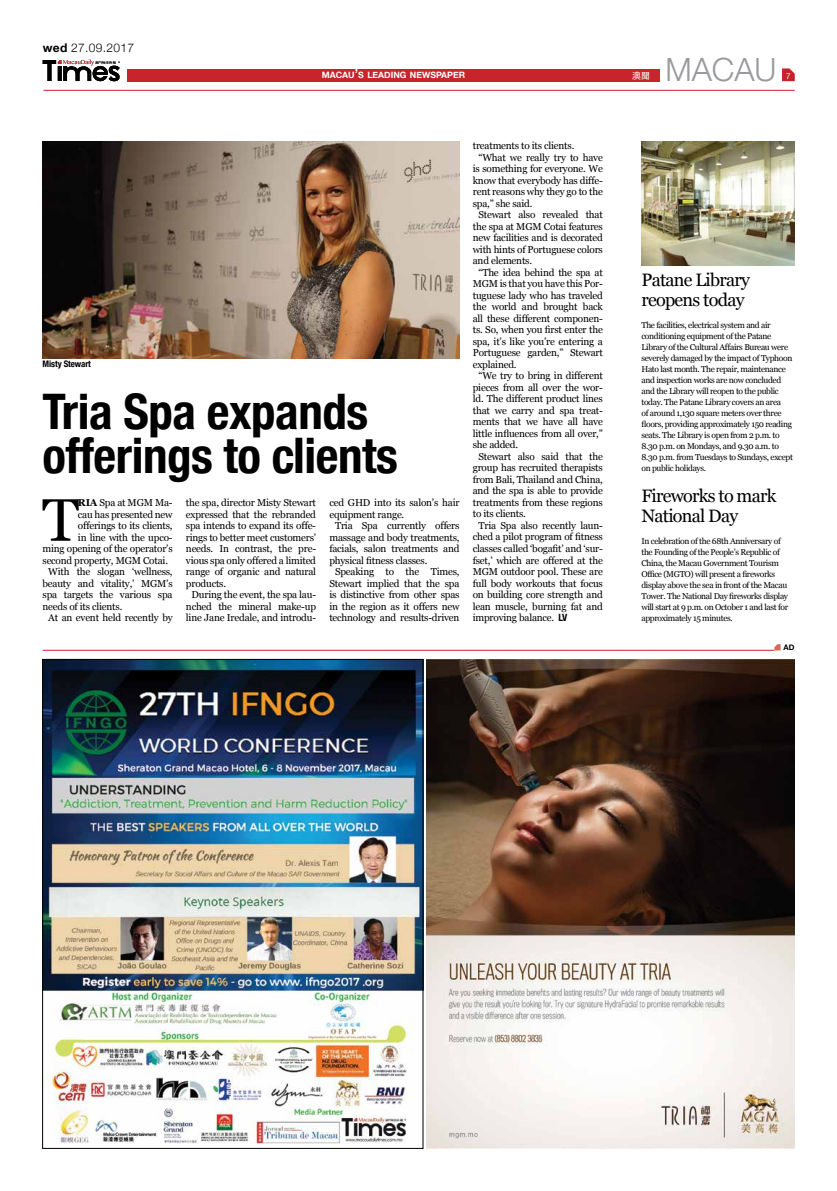
<style>
.page{position:relative;width:837px;height:1191px;background:#fff}
.page>*{position:absolute;margin:0;border:0;box-sizing:border-box;transform-origin:0 0}
.t1{font:59.8px "Georgia";color:#000}
.t2{font:700 condensed 49px/44px "Helvetica Neue";letter-spacing:-.01em;color:#000}
.t3{font:300 32px "Helvetica Neue";color:#999b9e}
.t4{font:18px/20px "Georgia";letter-spacing:-.04em;color:#000}
.t5{font:300 12px "Helvetica Neue";letter-spacing:.025em;color:#000}
.t6{font:10px "Georgia";letter-spacing:-.02em;color:#000}
.t7{font:700 condensed 9px "Helvetica Neue";letter-spacing:-.01em;color:#000}
.t8{font:9px "Adobe Heiti Std";color:#fff}
.t9{font:700 8.8px "Helvetica Neue";color:#fff}
.t10{font:8.5px/11px "Georgia";letter-spacing:-.04em;color:#000}
.t11{font:8px "Helvetica Neue";color:#fff}
.t12{font:700 7.7px "Helvetica Neue";color:#000}
.s1{font-weight:700}
.s2{font-size:12.5px}
.s3{font-family:"Helvetica Neue";font-weight:700;font-stretch:condensed}
</style>
<div class="page">
<div style="left:127px;top:69px;width:532px;height:12px;background:#c7242b"></div>
<svg style="left:782px;top:68px;width:12px;height:13px"></svg>
<hr style="left:44px;top:90px;width:750px;height:1px;background:#c7212a">
<svg style="left:43px;top:59px;width:77px;height:22px"></svg>
<hr style="left:43px;top:650px;width:731px;height:1px;background:#c7212a">
<svg style="left:774px;top:644px;width:6px;height:6px"></svg>
<img style="left:45px;top:661px;width:376px;height:483px">
<img style="left:426px;top:659px;width:368px;height:489px">
<img style="left:43px;top:142px;width:416px;height:217px">
<img style="left:641px;top:142px;width:153px;height:123px">
<p class="t5" style="left:43px;top:38px;width:93px"><span class="s1">wed</span> 27.09.2017</p>
<p class="t9" style="left:322px;top:68px;width:145px">MACAU<span class="s2">’</span>S LEADING NEWSPAPER</p>
<p class="t8" style="left:632px;top:70px;width:19px">澳聞</p>
<h3 class="t3" style="left:665px;top:44px;width:113px">MACAU</h3>
<p class="t11" style="left:786px;top:70px;width:6px">7</p>
<p class="t7" style="left:43px;top:357px;width:50px">Misty Stewart</p>
<h2 class="t2" style="left:43px;top:386px;width:356px">Tria Spa expands offerings to clients</h2>
<h1 class="t1" style="left:42px;top:476px;width:39px">T</h1>
<p class="t6" style="left:78px;top:495px;width:96px"><span class="s1">ria</span> Spa at MGM Ma-</p>
<p class="t6" style="left:78px;top:507px;width:96px">cau has presented new</p>
<p class="t6" style="left:78px;top:518px;width:96px">offerings to its clients,</p>
<p class="t6" style="left:78px;top:530px;width:96px">in line with the upco-</p>
<p class="t6" style="left:43px;top:541px;width:131px">ming opening of the operator’s</p>
<p class="t6" style="left:43px;top:553px;width:127px">second property, MGM Cotai.</p>
<p class="t6" style="left:48px;top:564px;width:126px">With the slogan ‘wellness,</p>
<p class="t6" style="left:43px;top:576px;width:132px">beauty and vitality,’ MGM’s</p>
<p class="t6" style="left:43px;top:587px;width:131px">spa targets the various spa</p>
<p class="t6" style="left:43px;top:599px;width:81px">needs of its clients.</p>
<p class="t6" style="left:48px;top:610px;width:126px">At an event held recently by</p>
<p class="t6" style="left:186px;top:495px;width:131px">the spa, director Misty Stewart</p>
<p class="t6" style="left:186px;top:507px;width:131px">expressed that the rebranded</p>
<p class="t6" style="left:186px;top:518px;width:131px">spa intends to expand its offe-</p>
<p class="t6" style="left:186px;top:530px;width:131px">rings to better meet customers’</p>
<p class="t6" style="left:186px;top:541px;width:131px">needs. In contrast, the pre-</p>
<p class="t6" style="left:186px;top:553px;width:131px">vious spa only offered a limited</p>
<p class="t6" style="left:186px;top:564px;width:132px">range of organic and natural</p>
<p class="t6" style="left:186px;top:576px;width:42px">products.</p>
<p class="t6" style="left:191px;top:587px;width:126px">During the event, the spa lau-</p>
<p class="t6" style="left:186px;top:599px;width:131px">nched the mineral make-up</p>
<p class="t6" style="left:186px;top:610px;width:132px">line Jane Iredale, and introdu-</p>
<p class="t6" style="left:329px;top:495px;width:132px">ced GHD into its salon’s hair</p>
<p class="t6" style="left:329px;top:507px;width:76px">equipment range.</p>
<p class="t6" style="left:335px;top:518px;width:126px">Tria Spa currently offers</p>
<p class="t6" style="left:329px;top:530px;width:131px">massage and body treatments,</p>
<p class="t6" style="left:329px;top:541px;width:131px">facials, salon treatments and</p>
<p class="t6" style="left:329px;top:553px;width:99px">physical fitness classes.</p>
<p class="t6" style="left:335px;top:564px;width:126px">Speaking to the Times,</p>
<p class="t6" style="left:329px;top:576px;width:131px">Stewart implied that the spa</p>
<p class="t6" style="left:329px;top:587px;width:131px">is distinctive from other spas</p>
<p class="t6" style="left:329px;top:599px;width:131px">in the region as it offers new</p>
<p class="t6" style="left:329px;top:610px;width:131px">technology and results-driven</p>
<p class="t6" style="left:472px;top:139px;width:103px">treatments to its clients.</p>
<p class="t6" style="left:478px;top:150px;width:126px">“What we really try to have</p>
<p class="t6" style="left:472px;top:162px;width:131px">is something for everyone. We</p>
<p class="t6" style="left:472px;top:173px;width:131px">know that everybody has diffe-</p>
<p class="t6" style="left:472px;top:185px;width:131px">rent reasons why they go to the</p>
<p class="t6" style="left:472px;top:196px;width:61px">spa,” she said.</p>
<p class="t6" style="left:478px;top:208px;width:126px">Stewart also revealed that</p>
<p class="t6" style="left:472px;top:219px;width:131px">the spa at MGM Cotai features</p>
<p class="t6" style="left:472px;top:231px;width:131px">new facilities and is decorated</p>
<p class="t6" style="left:472px;top:242px;width:131px">with hints of Portuguese colors</p>
<p class="t6" style="left:472px;top:254px;width:61px">and elements.</p>
<p class="t6" style="left:478px;top:265px;width:126px">“The idea behind the spa at</p>
<p class="t6" style="left:472px;top:277px;width:131px">MGM is that you have this Por-</p>
<p class="t6" style="left:472px;top:288px;width:131px">tuguese lady who has traveled</p>
<p class="t6" style="left:472px;top:300px;width:131px">the world and brought back</p>
<p class="t6" style="left:472px;top:311px;width:131px">all these different componen-</p>
<p class="t6" style="left:472px;top:323px;width:131px">ts. So, when you first enter the</p>
<p class="t6" style="left:472px;top:334px;width:132px">spa, it’s like you’re entering a</p>
<p class="t6" style="left:472px;top:346px;width:131px">Portuguese garden,” Stewart</p>
<p class="t6" style="left:472px;top:357px;width:45px">explained.</p>
<p class="t6" style="left:478px;top:369px;width:126px">“We try to bring in different</p>
<p class="t6" style="left:472px;top:380px;width:131px">pieces from all over the wor-</p>
<p class="t6" style="left:472px;top:392px;width:131px">ld. The different product lines</p>
<p class="t6" style="left:472px;top:403px;width:131px">that we carry and spa treat-</p>
<p class="t6" style="left:472px;top:415px;width:131px">ments that we have all have</p>
<p class="t6" style="left:472px;top:426px;width:131px">little influences from all over,”</p>
<p class="t6" style="left:472px;top:438px;width:47px">she added.</p>
<p class="t6" style="left:478px;top:449px;width:126px">Stewart also said that the</p>
<p class="t6" style="left:472px;top:461px;width:131px">group has recruited therapists</p>
<p class="t6" style="left:472px;top:472px;width:132px">from Bali, Thailand and China,</p>
<p class="t6" style="left:472px;top:484px;width:131px">and the spa is able to provide</p>
<p class="t6" style="left:472px;top:495px;width:131px">treatments from these regions</p>
<p class="t6" style="left:472px;top:507px;width:55px">to its clients.</p>
<p class="t6" style="left:478px;top:518px;width:126px">Tria Spa also recently laun-</p>
<p class="t6" style="left:472px;top:530px;width:131px">ched a pilot program of fitness</p>
<p class="t6" style="left:472px;top:541px;width:132px">classes called ‘bogafit’ and ‘sur-</p>
<p class="t6" style="left:472px;top:553px;width:131px">fset,’ which are offered at the</p>
<p class="t6" style="left:472px;top:564px;width:131px">MGM outdoor pool. These are</p>
<p class="t6" style="left:472px;top:576px;width:131px">full body workouts that focus</p>
<p class="t6" style="left:472px;top:587px;width:131px">on building core strength and</p>
<p class="t6" style="left:472px;top:599px;width:131px">lean muscle, burning fat and</p>
<p class="t6" style="left:472px;top:610px;width:96px">improving balance. <span class="s3">LV</span></p>
<h3 class="t4" style="left:641px;top:269px;width:110px">Patane Library reopens today</h3>
<p class="t10" style="left:641px;top:319px;width:153px">The facilities, electrical system and air conditioning equipment of the Patane Library of the Cultural Affairs Bureau were severely damaged by the impact of Typhoon Hato last month. The repair, maintenance and inspection works are now concluded and the Library will reopen to the public today. The Patane Library covers an area<br>of around 1,130 square meters over three floors, providing approximately 150 reading seats. The Library is open from 2 p.m. to 8.30 p.m. on Mondays, and 9.30 a.m. to 8.30 p.m. from Tuesdays to Sundays, except on public holidays.</p>
<h3 class="t4" style="left:641px;top:485px;width:136px">Fireworks to mark<br>National Day</h3>
<p class="t10" style="left:641px;top:535px;width:148px">In celebration of the 68th Anniversary of the Founding of the People’s Republic of China, the Macau Government Tourism Office (MGTO) will present a fireworks display above the sea in front of the Macau Tower. The National Day fireworks display will start at 9 p.m. on October 1 and last for approximately 15 minutes.</p>
<p class="t12" style="left:783px;top:641px;width:12px">AD</p>
</div>
